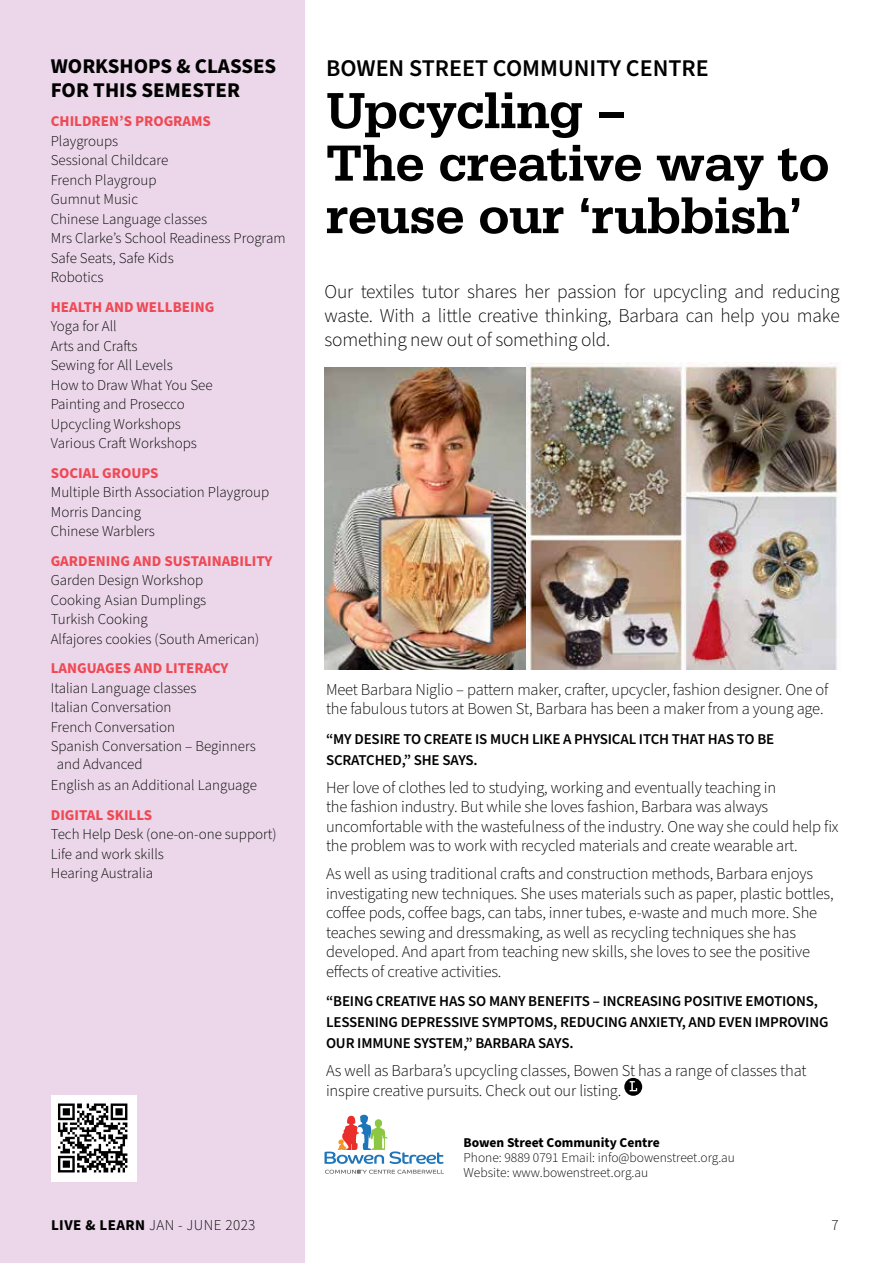
<style>
.page{position:relative;width:893px;height:1263px;background:#fff}
.page>*{position:absolute;margin:0;border:0;box-sizing:border-box;transform-origin:0 0}
.t1{font:500 52.5px/52.5px "Serifa";color:#000}
.t2{font:600 24px "Source Sans Pro";color:#000}
.t3{font:700 21px/24px "Source Sans Pro";color:#000}
.t4{font:300 19.5px/24px "Source Sans Pro";letter-spacing:-.01em;color:#000;text-align:justify}
.t5{font:300 16.5px/19.5px "Source Sans Pro";letter-spacing:-.01em;color:#000}
.t6{font:300 15px/19.5px "Source Sans Pro";color:#000}
.t7{font:600 15px/21px "Source Sans Pro";letter-spacing:-.01em;color:#000}
.t8{font:700 15px "Source Sans Pro";color:#ef4955}
.t9{font:300 15px "Source Sans Pro";letter-spacing:.03em;color:#000}
.t10{font:300 13.5px/15px "Source Sans Pro";color:#000}
.t11{font:700 13.5px "Source Sans Pro";color:#000}
.s1{font-weight:700}
</style>
<div class="page">
<div style="left:0;top:0;width:305px;height:1263px;background:#ebd7e9"></div>
<svg style="left:324px;top:1114px;width:120px;height:50px"></svg>
<svg style="left:325px;top:1170px;width:119px;height:4px"></svg>
<svg style="left:624px;top:1078px;width:18px;height:18px"></svg>
<svg style="left:630px;top:1081px;width:7px;height:10px"></svg>
<img style="left:51px;top:1096px;width:85px;height:85px">
<img style="left:324px;top:367px;width:202px;height:302px">
<img style="left:526px;top:362px;width:312px;height:307px">
<p class="t3" style="left:51px;top:54px;width:227px">WORKSHOPS &amp; CLASSES<br>FOR THIS SEMESTER</p>
<p class="t8" style="left:51px;top:111px;width:162px">CHILDREN’S PROGRAMS</p>
<p class="t6" style="left:51px;top:131px;width:236px">Playgroups<br>Sessional Childcare<br>French Playgroup<br>Gumnut Music<br>Chinese Language classes<br>Mrs Clarke’s School Readiness Program<br>Safe Seats, Safe Kids<br>Robotics</p>
<p class="t8" style="left:51px;top:296px;width:165px">HEALTH AND WELLBEING</p>
<p class="t6" style="left:51px;top:317px;width:163px">Yoga for All<br>Arts and Crafts<br>Sewing for All Levels<br>How to Draw What You See<br>Painting and Prosecco<br>Upcycling Workshops<br>Various Craft Workshops</p>
<p class="t8" style="left:51px;top:462px;width:109px">SOCIAL GROUPS</p>
<p class="t6" style="left:51px;top:483px;width:220px">Multiple Birth Association Playgroup<br>Morris Dancing<br>Chinese Warblers</p>
<p class="t8" style="left:51px;top:550px;width:223px">GARDENING AND SUSTAINABILITY</p>
<p class="t6" style="left:51px;top:571px;width:210px">Garden Design Workshop<br>Cooking Asian Dumplings<br>Turkish Cooking<br>Alfajores cookies (South American)</p>
<p class="t8" style="left:51px;top:658px;width:179px">LANGUAGES AND LITERACY</p>
<p class="t6" style="left:51px;top:678px;width:207px">Italian Language classes<br>Italian Conversation<br>French Conversation<br>Spanish Conversation – Beginners</p>
<p class="t6" style="left:51px;top:754px;width:208px;line-height:21px;text-indent:6px">and Advanced<br>English as an Additional Language</p>
<p class="t8" style="left:51px;top:804px;width:103px">DIGITAL SKILLS</p>
<p class="t6" style="left:51px;top:825px;width:227px">Tech Help Desk (one-on-one support)<br>Life and work skills<br>Hearing Australia</p>
<h2 class="t2" style="left:326px;top:52px;width:384px">BOWEN STREET COMMUNITY CENTRE</h2>
<h1 class="t1" style="left:326px;top:84px;width:505px">Upcycling –<br>The creative way to reuse our ‘rubbish’</h1>
<p class="t4" style="left:324px;top:280px;width:517px">Our textiles tutor shares her passion for upcycling and reducing waste. With a little creative thinking, Barbara can help you make something new out of something old.</p>
<p class="t5" style="left:326px;top:680px;width:504px">Meet Barbara Niglio – pattern maker, crafter, upcycler, fashion designer. One of the fabulous tutors at Bowen St, Barbara has been a maker from a young age.</p>
<p class="t7" style="left:326px;top:729px;width:450px">“MY DESIRE TO CREATE IS MUCH LIKE A PHYSICAL ITCH THAT HAS TO BE<br>SCRATCHED,” SHE SAYS.</p>
<p class="t5" style="left:326px;top:778px;width:514px">Her love of clothes led to studying, working and eventually teaching in<br>the fashion industry. But while she loves fashion, Barbara was always uncomfortable with the wastefulness of the industry. One way she could help fix the problem was to work with recycled materials and create wearable art.</p>
<p class="t5" style="left:326px;top:864px;width:509px">As well as using traditional crafts and construction methods, Barbara enjoys investigating new techniques. She uses materials such as paper, plastic bottles, coffee pods, coffee bags, can tabs, inner tubes, e-waste and much more. She teaches sewing and dressmaking, as well as recycling techniques she has developed. And apart from teaching new skills, she loves to see the positive effects of creative activities.</p>
<p class="t7" style="left:326px;top:991px;width:504px">“BEING CREATIVE HAS SO MANY BENEFITS – INCREASING POSITIVE EMOTIONS,<br>LESSENING DEPRESSIVE SYMPTOMS, REDUCING ANXIETY, AND EVEN IMPROVING<br>OUR IMMUNE SYSTEM,” BARBARA SAYS.</p>
<p class="t5" style="left:326px;top:1061px;width:482px">As well as Barbara’s upcycling classes, Bowen St has a range of classes that inspire creative pursuits. Check out our listing.</p>
<p class="t11" style="left:463px;top:1133px;width:198px">Bowen Street Community Centre</p>
<p class="t10" style="left:463px;top:1150px;width:273px">Phone: 9889 0791 Email: info@bowenstreet.org.au<br>Website: www.bowenstreet.org.au</p>
<p class="t9" style="left:51px;top:1215px;width:206px"><span class="s1">LIVE &amp; LEARN</span> JAN - JUNE 2023</p>
<p class="t6" style="left:831px;top:1215px;width:9px">7</p>
</div>
